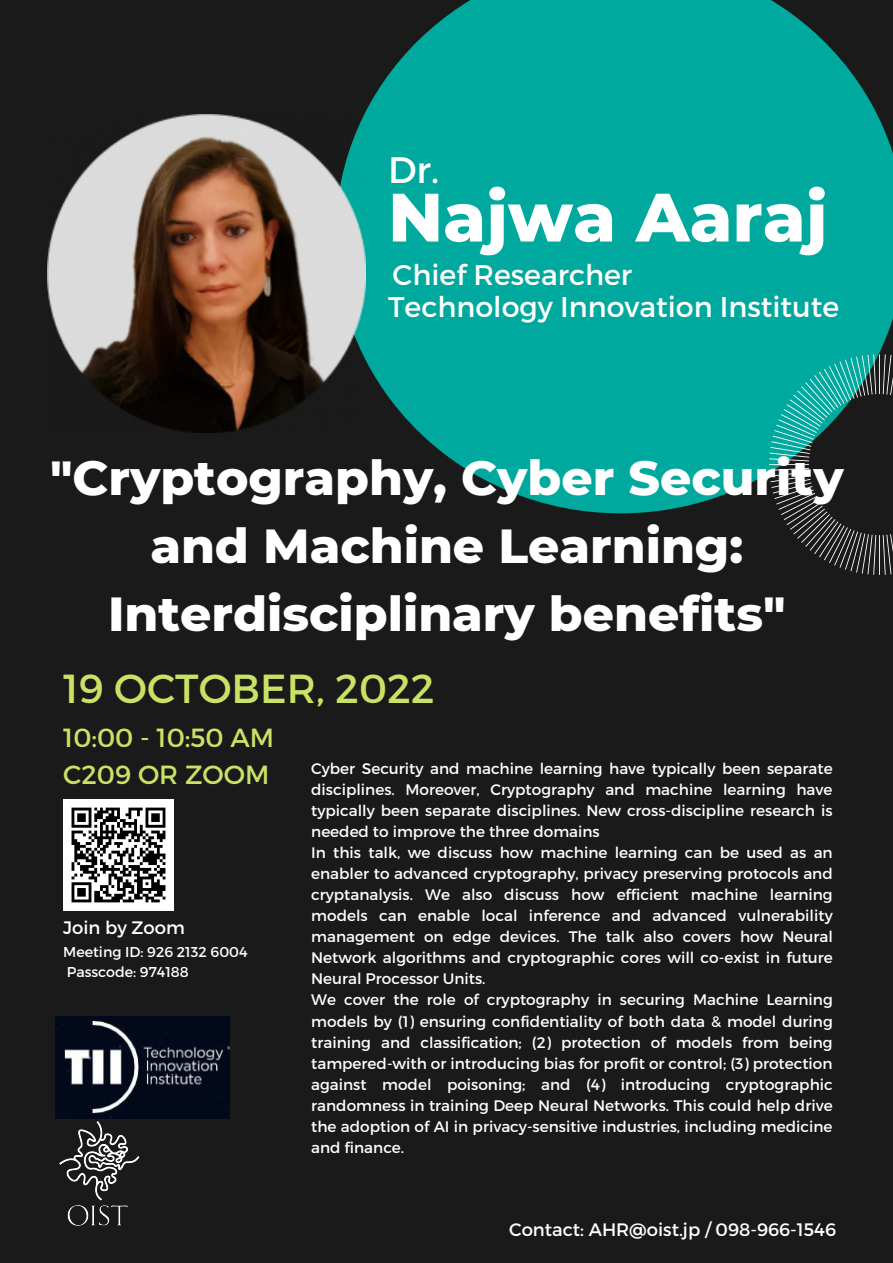
<style>
.page{position:relative;width:893px;height:1263px;background:#1a1a1a}
.page>*{position:absolute;margin:0;border:0;box-sizing:border-box;transform-origin:0 0}
.t1{font:800 68.25px "Montserrat";color:#fff}
.t2{font:800 48.75px/68.1px "Montserrat";color:#fff;text-align:center}
.t3{font:40.5px "Montserrat";color:#c9e265}
.t4{font:36.75px "Montserrat";color:#fff}
.t5{font:28.5px "Montserrat";color:#fff}
.t6{font:26.25px "Montserrat";color:#c9e265}
.t7{font:18px "Montserrat";color:#fff}
.t8{font:15.23px/21.1px "Montserrat";color:#fff}
.t9{font:14.25px/19.7px "Montserrat";color:#fff}
</style>
<div class="page">
<svg style="left:364px;top:0;width:529px;height:513px;background:#029a8f"></svg>
<svg style="left:769px;top:354px;width:124px;height:221px"></svg>
<img style="left:56px;top:1118px;width:86px;height:108px">
<img style="left:47px;top:115px;width:318px;height:317px">
<img style="left:55px;top:1016px;width:174px;height:102px">
<img style="left:63px;top:800px;width:110px;height:110px">
<h3 class="t4" style="left:388px;top:146px;width:52px">Dr.</h3>
<h1 class="t1" style="left:388px;top:175px;width:441px">Najwa Aaraj</h1>
<h3 class="t5" style="left:392px;top:256px;width:241px">Chief Researcher</h3>
<h3 class="t5" style="left:388px;top:288px;width:452px">Technology Innovation Institute</h3>
<h2 class="t2" style="left:50px;top:443px;width:795px">"Cryptography, Cyber Security and Machine Learning:<br>Interdisciplinary benefits"</h2>
<h3 class="t3" style="left:63px;top:662px;width:373px">19 OCTOBER, 2022</h3>
<h3 class="t6" style="left:63px;top:720px;width:212px">10:00 - 10:50 AM</h3>
<h3 class="t6" style="left:63px;top:758px;width:208px">C209 OR ZOOM</h3>
<p class="t7" style="left:63px;top:916px;width:123px">Join by Zoom</p>
<p class="t9" style="left:63px;top:941px;width:186px">Meeting ID: 926 2132 6004<br>Passcode: 974188</p>
<p class="t8" style="left:311px;top:757px;width:523px">Cyber Security and machine learning have typically been separate disciplines. Moreover, Cryptography and machine learning have typically been separate disciplines. New cross-discipline research is needed to improve the three domains<br>In this talk, we discuss how machine learning can be used as an enabler to advanced cryptography, privacy preserving protocols and cryptanalysis. We also discuss how efficient machine learning models can enable local inference and advanced vulnerability management on edge devices. The talk also covers how Neural Network algorithms and cryptographic cores will co-exist in future Neural Processor Units.<br>We cover the role of cryptography in securing Machine Learning models by (1) ensuring confidentiality of both data &amp; model during training and classification; (2) protection of models from being tampered-with or introducing bias for profit or control; (3) protection against model poisoning; and (4) introducing cryptographic randomness in training Deep Neural Networks. This could help drive the adoption of AI in privacy-sensitive industries, including medicine and finance.</p>
<p class="t7" style="left:509px;top:1217px;width:328px">Contact: AHR@oist.jp / 098-966-1546</p>
</div>
